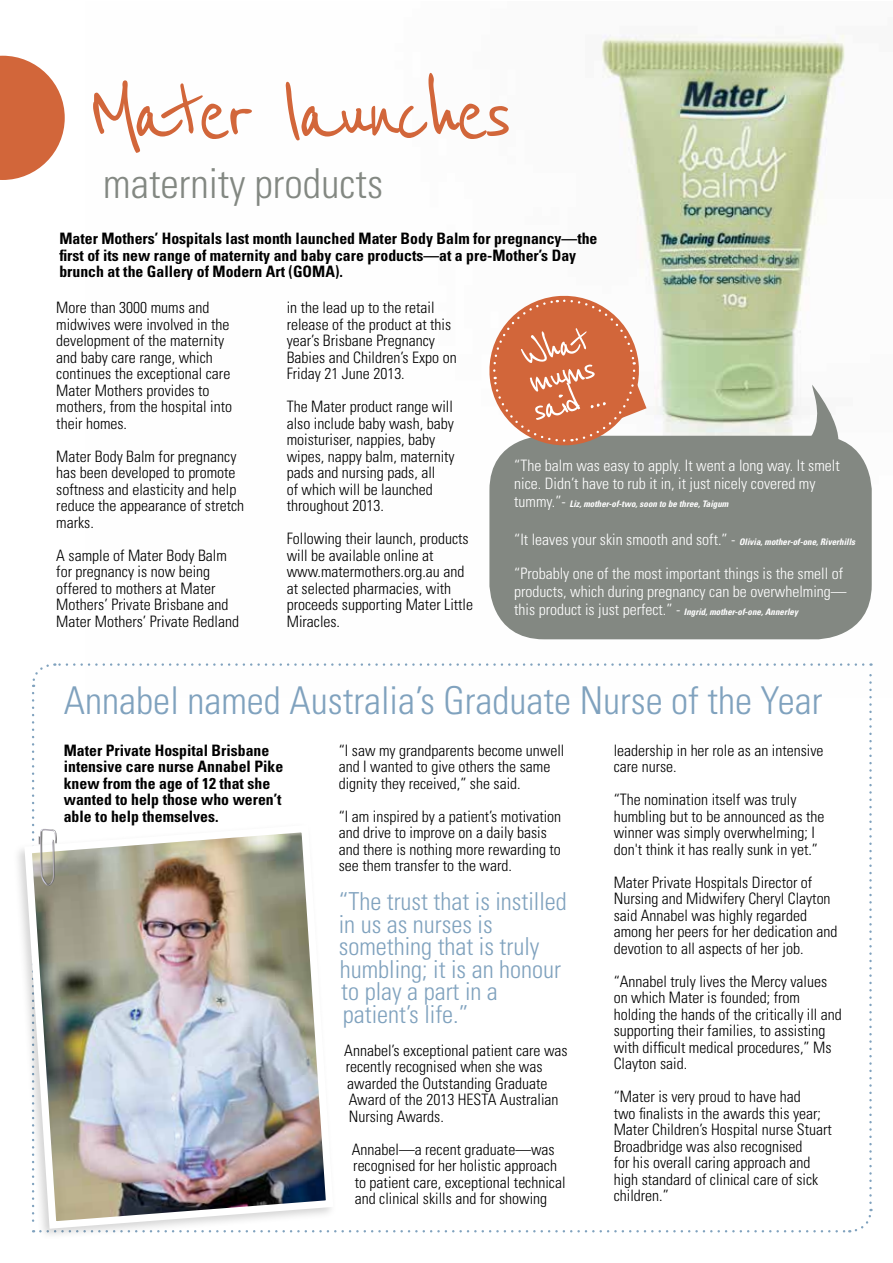
<style>
.page{position:relative;width:893px;height:1263px;background:#fff}
.page>*{position:absolute;margin:0;border:0;box-sizing:border-box;transform-origin:0 0}
.t1{font:100.2px "Reenie Beanie";letter-spacing:-.075em;color:#d2663a}
.t2{font:45.15px "Reenie Beanie";color:#fff}
.t3{font:300 condensed 41.25px "Univers";color:#838882}
.t4{font:300 condensed 38.25px "Univers";color:#80a2be}
.t5{font:300 condensed 24.75px/22.5px "Univers";color:#80a2be}
.t6{font:300 condensed 15.75px/16.5px "Univers";color:#000}
.t7{font:700 condensed 15.75px/16.5px "Univers";color:#000}
.t8{font:300 condensed 15.75px/18px "Univers";color:#fff}
.t9{font:italic 700 condensed 9px "Univers";color:#fff}
.s1{font-weight:300;font-style:normal;font-size:15.75px}
.s2{font-weight:700;font-style:italic;font-size:9px}
</style>
<div class="page">
<img style="left:490px;top:33px;width:382px;height:607px">
<div style="left:489px;top:436px;width:383px;height:203px;background:#838882;border-radius:55px"></div>
<svg style="left:0;top:56px;width:65px;height:124px"></svg>
<svg style="left:489px;top:292px;width:157px;height:157px"></svg>
<svg style="left:807px;top:385px;width:39px;height:59px"></svg>
<svg style="left:21px;top:849px;width:10px;height:202px"></svg>
<svg style="left:31px;top:663px;width:842px;height:570px"></svg>
<h1 class="t1" style="left:87px;top:58px;width:428px">Mater launches</h1>
<h3 class="t3" style="left:103px;top:158px;width:281px">maternity products</h3>
<p class="t7" style="left:59px;top:230px;width:540px">Mater Mothers’ Hospitals last month launched Mater Body Balm for pregnancy—the first of its new range of maternity and baby care products—at a pre-Mother’s Day brunch at the Gallery of Modern Art (GOMA).</p>
<p class="t6" style="left:56px;top:299px;width:177px">More than 3000 mums and midwives were involved in the development of the maternity and baby care range, which continues the exceptional care<br>Mater Mothers provides to mothers, from the hospital into their homes.</p>
<p class="t6" style="left:56px;top:448px;width:189px">Mater Body Balm for pregnancy has been developed to promote softness and elasticity and help reduce the appearance of stretch marks.</p>
<p class="t6" style="left:56px;top:547px;width:184px">A sample of Mater Body Balm for pregnancy is now being offered to mothers at Mater<br>Mothers’ Private Brisbane and<br>Mater Mothers’ Private Redland</p>
<p class="t6" style="left:287px;top:299px;width:171px">in the lead up to the retail release of the product at this year’s Brisbane Pregnancy<br>Babies and Children’s Expo on<br>Friday 21 June 2013.</p>
<p class="t6" style="left:287px;top:398px;width:169px">The Mater product range will also include baby wash, baby moisturiser, nappies, baby wipes, nappy balm, maternity pads and nursing pads, all<br>of which will be launched throughout 2013.</p>
<p class="t6" style="left:287px;top:530px;width:188px">Following their launch, products will be available online at www.matermothers.org.au and at selected pharmacies, with proceeds supporting Mater Little<br>Miracles.</p>
<h2 class="t2" style="left:516px;top:330px;width:70px;rotate:-13deg">What</h2>
<h2 class="t2" style="left:523px;top:358px;width:69px;rotate:-13deg">mums</h2>
<h2 class="t2" style="left:526px;top:386px;width:77px;rotate:-13deg">said ...</h2>
<p class="t8" style="left:514px;top:456px;width:327px">“The balm was easy to apply. It went a long way. It smelt nice. Didn’t have to rub it in, it just nicely covered my</p>
<p class="t9" style="left:514px;top:498px;width:216px"><span class="s1">tummy.”-</span> Liz, mother-of-two, soon to be three, Taigum</p>
<p class="t8" style="left:514px;top:530px;width:342px">“It leaves your skin smooth and soft.” - <span class="s2">Olivia, mother-of-one, Riverhills</span></p>
<p class="t8" style="left:514px;top:564px;width:334px">“Probably one of the most important things is the smell of products, which during pregnancy can be overwhelming—</p>
<p class="t9" style="left:514px;top:607px;width:285px"><span class="s1">this product is just perfect.” -</span> Ingrid, mother-of-one, Annerley</p>
<h3 class="t4" style="left:64px;top:677px;width:760px">Annabel named Australia’s Graduate Nurse of the Year</h3>
<p class="t7" style="left:64px;top:741px;width:221px">Mater Private Hospital Brisbane intensive care nurse Annabel Pike knew from the age of 12 that she wanted to help those who weren’t able to help themselves.</p>
<p class="t6" style="left:339px;top:742px;width:227px">“I saw my grandparents become unwell and I wanted to give others the same dignity they received,” she said.</p>
<p class="t6" style="left:614px;top:742px;width:211px">leadership in her role as an intensive care nurse.</p>
<p class="t6" style="left:614px;top:791px;width:212px">“The nomination itself was truly humbling but to be announced as the winner was simply overwhelming; I don't think it has really sunk in yet.”</p>
<p class="t6" style="left:614px;top:874px;width:225px">Mater Private Hospitals Director of Nursing and Midwifery Cheryl Clayton said Annabel was highly regarded among her peers for her dedication and devotion to all aspects of her job.</p>
<p class="t6" style="left:614px;top:973px;width:230px">“Annabel truly lives the Mercy values on which Mater is founded; from holding the hands of the critically ill and supporting their families, to assisting with difficult medical procedures,” Ms Clayton said.</p>
<p class="t6" style="left:614px;top:1088px;width:220px">“Mater is very proud to have had<br>two finalists in the awards this year;<br>Mater Children’s Hospital nurse Stuart<br>Broadbridge was also recognised<br>for his overall caring approach and high standard of clinical care of sick children.”</p>
<p class="t6" style="left:339px;top:808px;width:224px">“I am inspired by a patient’s motivation and drive to improve on a daily basis and there is nothing more rewarding to see them transfer to the ward.</p>
<h3 class="t5" style="left:339px;top:890px;width:230px">“The trust that is instilled in us as nurses is something that is truly humbling; it is an honour to play a part in a patient’s life.”</h3>
<p class="t6" style="left:344px;top:1041px;width:225px">Annabel’s exceptional patient care was recently recognised when she was awarded the Outstanding Graduate<br>Award of the 2013 HESTA Australian<br>Nursing Awards.</p>
<p class="t6" style="left:352px;top:1141px;width:215px">Annabel—a recent graduate—was recognised for her holistic approach to patient care, exceptional technical and clinical skills and for showing</p>
</div>
